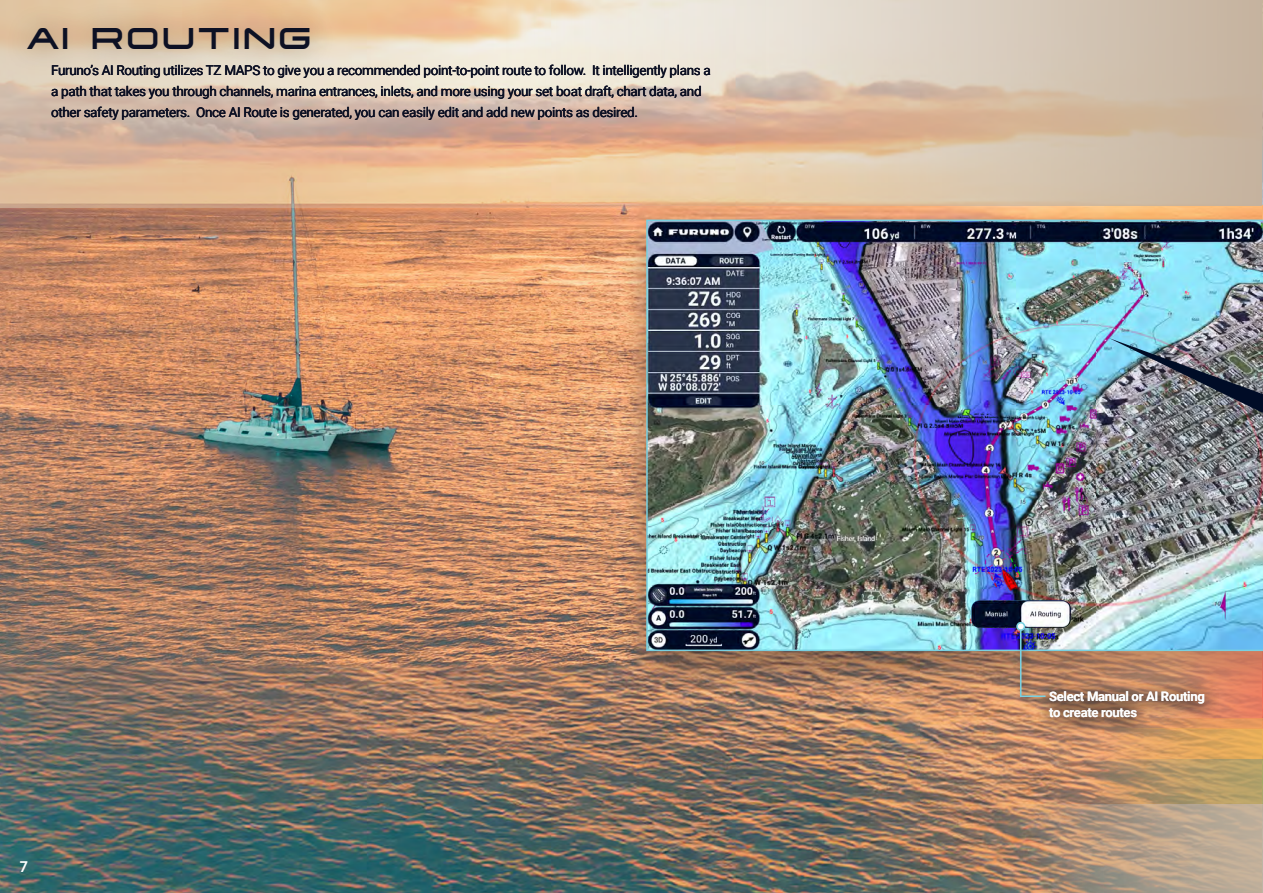
<style>
.page{position:relative;width:1263px;height:893px;background:#fff}
.page>*{position:absolute;margin:0;border:0;box-sizing:border-box;transform-origin:0 0}
.t1{font:30px "Tachyon";letter-spacing:.1em;color:#0d1124}
.t2{font:700 15px "Uni Neue";color:#fff}
.Model_Subtext_2021{font:13.5px/21px "Roboto";letter-spacing:-.025em;color:#0d1124}
.Model_Subtext_2021-2{font:700 13.05px "Roboto";letter-spacing:-.025em;color:#fff}
</style>
<div class="page">
<img style="left:0;top:205px;width:1263px;height:688px">
<svg style="left:937px;top:0;width:326px;height:205px;background:#d0bea9"></svg>
<svg style="left:0;top:0;width:937px;height:208px;background:#e2c6ad"></svg>
<div style="left:620px;top:210px;width:643px;height:490px;background:#231f20;opacity:.42"></div>
<hr style="left:1262px;top:206px;width:1px;height:46px;background:#f9b270">
<img style="left:725px;top:651px;width:538px;height:242px">
<svg style="left:1035px;top:677px;width:184px;height:5px"></svg>
<svg style="left:1035px;top:682px;width:184px;height:55px;background:#af7b5a"></svg>
<div style="left:3px;top:0;width:333px;height:76px;background:#231f20;opacity:.4"></div>
<img style="left:646px;top:220px;width:617px;height:431px">
<img style="left:1109px;top:338px;width:154px;height:75px">
<div style="left:1017px;top:623px;width:7px;height:7px;background:#fff;border-radius:50%"></div>
<div style="left:1016px;top:622px;width:9px;height:9px;border:2px solid #79d0e0;border-radius:50%"></div>
<div style="left:1016px;top:627px;width:14px;height:78px;background:#231f20;opacity:.58"></div>
<hr style="left:1020px;top:630px;width:1px;height:67px;background:#79d0e0">
<div style="left:1017px;top:692px;width:37px;height:13px;background:#231f20;opacity:.58"></div>
<hr style="left:1020px;top:695px;width:25px;height:2px;background:#79d0e0">
<p class="t1" style="left:27px;top:19px;width:287px">AI ROUTING</p>
<p class="Model_Subtext_2021" style="left:51px;top:59px;width:661px">Furuno’s AI Routing utilizes TZ MAPS to give you a recommended point-to-point route to follow. It intelligently plans a a path that takes you through channels, marina entrances, inlets, and more using your set boat draft, chart data, and other safety parameters. Once AI Route is generated, you can easily edit and add new points as desired.</p>
<p class="t2" style="left:20px;top:857px;width:10px">7</p>
<p class="Model_Subtext_2021-2" style="left:1049px;top:687px;width:157px">Select Manual or AI Routing</p>
<p class="Model_Subtext_2021-2" style="left:1049px;top:703px;width:89px">to create routes</p>
</div>
